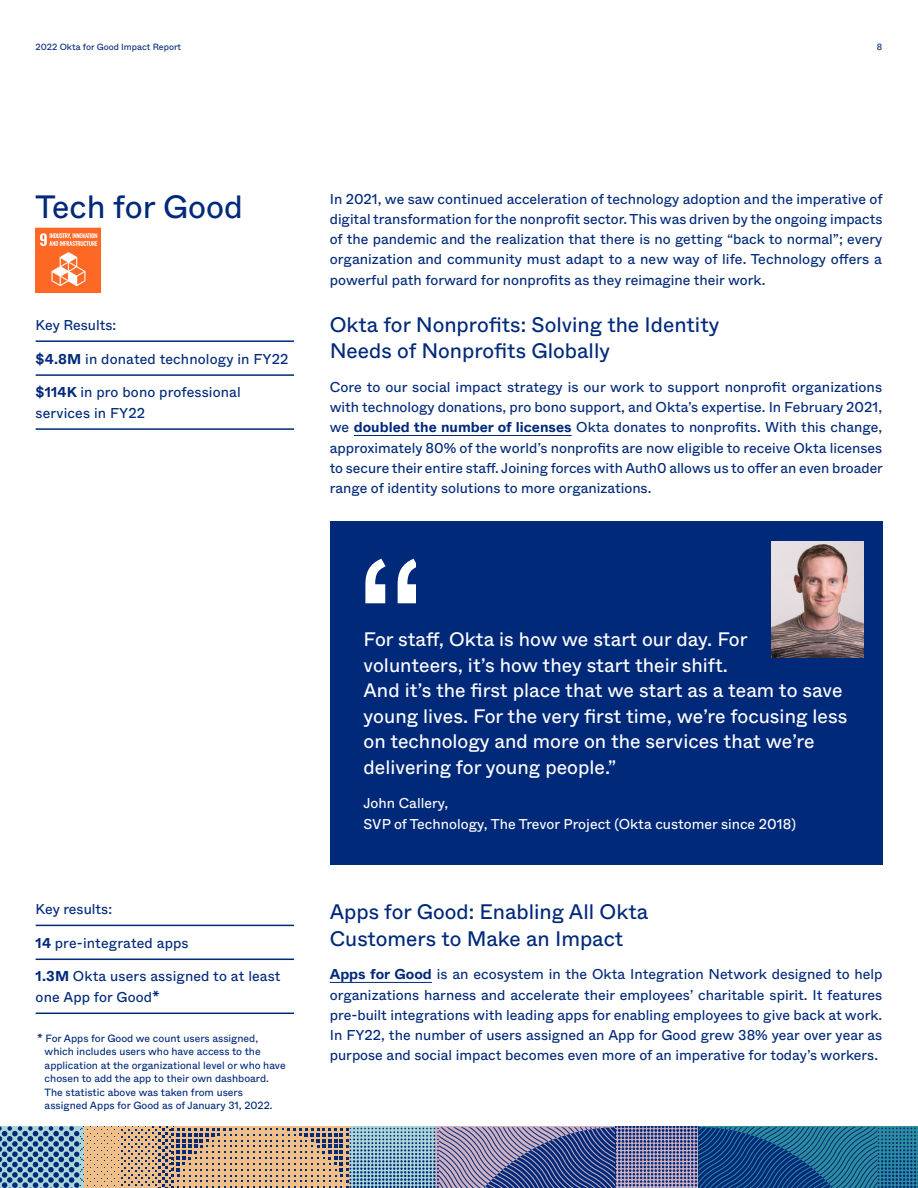
<style>
.page{position:relative;width:918px;height:1188px;background:#fff}
.page>*{position:absolute;margin:0;border:0;box-sizing:border-box;transform-origin:0 0}
.t1{font:32.25px "ABC Whyte";color:#00297a}
.t2{font:21px/26.2px "ABC Whyte";color:#00297a}
.t3{font:19.5px/25.5px "ABC Whyte";color:#fff}
.t4{font:14.25px/20.2px "ABC Whyte";color:#00297a;text-align:justify}
.t5{font:14.25px/21px "ABC Whyte";color:#fff}
.t6{font:10.5px/13.5px "ABC Whyte";color:#00297a}
.t7{font:9px "ABC Whyte";color:#00297a}
.s1{font-weight:700}
</style>
<div class="page">
<svg style="left:0;top:1126px;width:918px;height:62px;background:#748397"></svg>
<hr style="left:354px;top:435px;width:218px;height:1px;background:#00297a">
<hr style="left:330px;top:982px;width:102px;height:1px;background:#00297a">
<div style="left:330px;top:521px;width:552px;height:343px;background:#00297a"></div>
<svg style="left:365px;top:559px;width:51px;height:44px"></svg>
<hr style="left:36px;top:925px;width:258px;height:1px;background:#00297a">
<hr style="left:36px;top:959px;width:258px;height:1px;background:#00297a">
<hr style="left:36px;top:1013px;width:258px;height:1px;background:#00297a">
<hr style="left:36px;top:340px;width:258px;height:2px;background:#00297a">
<hr style="left:36px;top:374px;width:258px;height:2px;background:#00297a">
<hr style="left:36px;top:428px;width:258px;height:2px;background:#00297a">
<img style="left:36px;top:228px;width:65px;height:65px">
<img style="left:772px;top:541px;width:91px;height:117px">
<p class="t7" style="left:36px;top:40px;width:147px">2022 Okta for Good Impact Report</p>
<p class="t7" style="left:877px;top:40px;width:7px">8</p>
<h1 class="t1" style="left:36px;top:182px;width:209px">Tech for Good</h1>
<p class="t4" style="left:330px;top:188px;width:554px">In 2021, we saw continued acceleration of technology adoption and the imperative of digital transformation for the nonprofit sector. This was driven by the ongoing impacts of the pandemic and the realization that there is no getting “back to normal”; every organization and community must adapt to a new way of life. Technology offers a powerful path forward for nonprofits as they reimagine their work.</p>
<h2 class="t2" style="left:330px;top:310px;width:391px">Okta for Nonprofits: Solving the Identity<br>Needs of Nonprofits Globally</h2>
<p class="t4" style="left:330px;top:376px;width:555px">Core to our social impact strategy is our work to support nonprofit organizations with technology donations, pro bono support, and Okta’s expertise. In February 2021, we <span class="s1">doubled the number of licenses</span> Okta donates to nonprofits. With this change, approximately 80% of the world’s nonprofits are now eligible to receive Okta licenses to secure their entire staff. Joining forces with Auth0 allows us to offer an even broader range of identity solutions to more organizations.</p>
<p class="t4" style="left:36px;top:314px;width:82px">Key Results:</p>
<p class="t4" style="left:36px;top:348px;width:254px"><span class="s1">$4.8M</span> in donated technology in FY22</p>
<p class="t4" style="left:36px;top:381px;width:207px"><span class="s1">$114K</span> in pro bono professional services in FY22</p>
<p class="t4" style="left:36px;top:898px;width:78px">Key results:</p>
<p class="t4" style="left:36px;top:932px;width:155px"><span class="s1">14</span> pre-integrated apps</p>
<p class="t4" style="left:36px;top:966px;width:247px"><span class="s1">1.3M</span> Okta users assigned to at least one App for Good*</p>
<p class="t6" style="left:45px;top:1031px;width:243px;text-indent:-7px">* For Apps for Good we count users assigned, which includes users who have access to the application at the organizational level or who have chosen to add the app to their own dashboard.<br>The statistic above was taken from users assigned Apps for Good as of January 31, 2022.</p>
<p class="t3" style="left:364px;top:625px;width:485px">For staff, Okta is how we start our day. For volunteers, it’s how they start their shift.<br>And it’s the first place that we start as a team to save young lives. For the very first time, we’re focusing less on technology and more on the services that we’re delivering for young people.”</p>
<p class="t5" style="left:364px;top:792px;width:434px">John Callery,<br>SVP of Technology, The Trevor Project (Okta customer since 2018)</p>
<h2 class="t2" style="left:330px;top:898px;width:320px">Apps for Good: Enabling All Okta<br>Customers to Make an Impact</h2>
<p class="t4" style="left:330px;top:963px;width:554px"><span class="s1">Apps for Good</span> is an ecosystem in the Okta Integration Network designed to help organizations harness and accelerate their employees’ charitable spirit. It features pre-built integrations with leading apps for enabling employees to give back at work.<br>In FY22, the number of users assigned an App for Good grew 38% year over year as purpose and social impact becomes even more of an imperative for today’s workers.</p>
</div>
